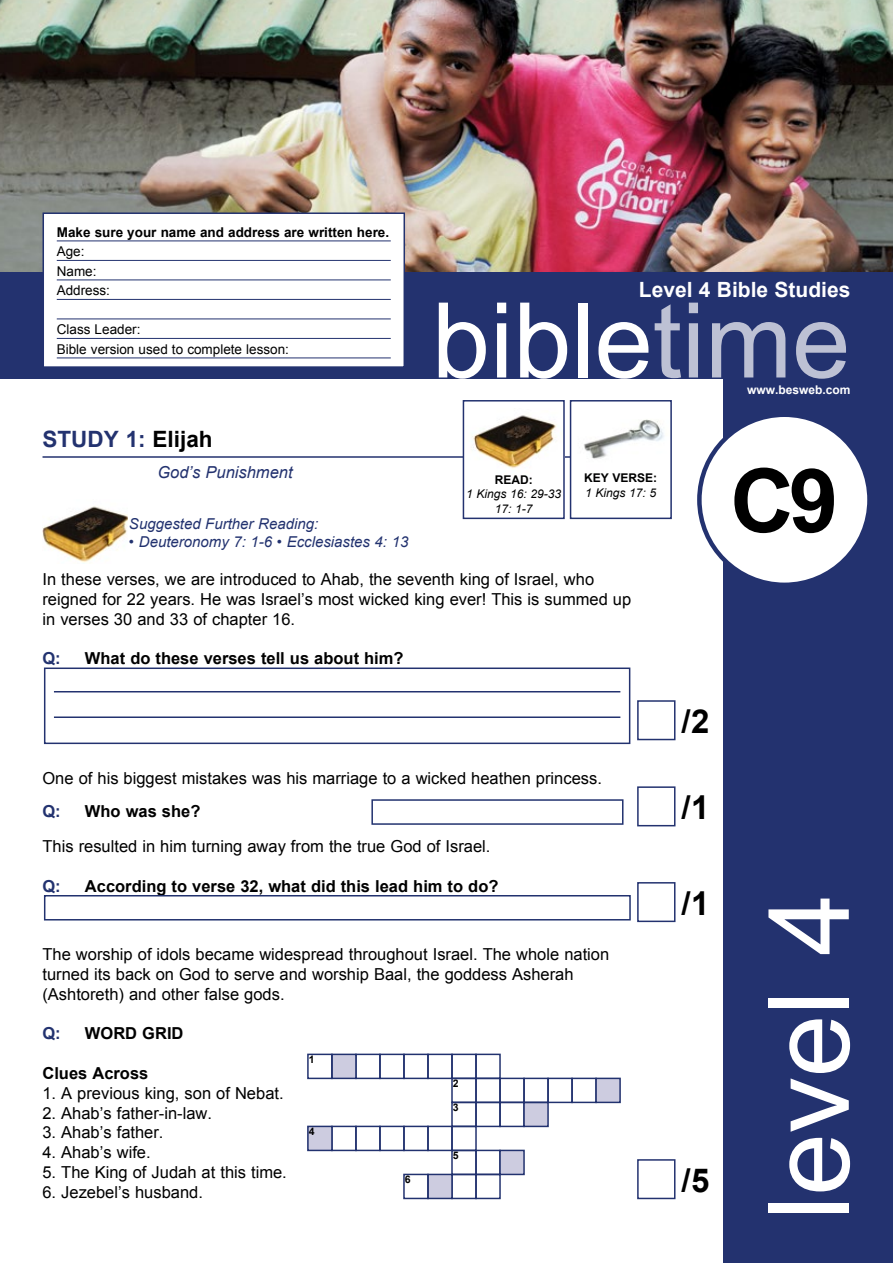
<style>
.page{position:relative;width:893px;height:1263px;background:#fff}
.page>*{position:absolute;margin:0;border:0;box-sizing:border-box;transform-origin:0 0}
.t1{font:112.2px "Arial";color:#fff}
.t2{font:104.55px "Arial";color:#fff}
.t3{font:700 88.5px "Arial";color:#000}
.t4{font:700 33px "Arial";color:#000}
.t5{font:700 22.5px "Arial";color:#23326f}
.t6{font:700 21px "Arial";color:#fff}
.t7{font:16.5px/19.8px "Arial";color:#000}
.t8{font:700 16.5px "Arial";color:#000}
.t9{font:italic 16.5px "Arial";color:#23326f}
.t10{font:700 16.5px "Arial";color:#22326f}
.t11{font:italic 15px "Arial";color:#22326f}
.t12{font:13.5px/19.5px "Arial";color:#000}
.t13{font:700 13.5px "Arial";color:#000}
.t14{font:italic 12px/14.4px "Arial";color:#000;text-align:center}
.t15{font:700 12px "Arial";color:#fff}
.t16{font:700 12px "Arial";color:#000}
.t17{font:700 10.5px "Arial";color:#000}
.s1{color:#bdc1d4}
.s2{color:#000}
</style>
<div class="page">
<img style="left:0;top:0;width:893px;height:272px">
<div style="left:0;top:272px;width:893px;height:106px;background:#23326f"></div>
<div style="left:723px;top:325px;width:170px;height:938px;background:#23326f"></div>
<div style="left:43px;top:213px;width:361px;height:154px;background:#fff"></div>
<hr style="left:57px;top:241px;width:334px;height:1px;background:#23326f">
<hr style="left:57px;top:260px;width:334px;height:1px;background:#23326f">
<hr style="left:57px;top:280px;width:334px;height:1px;background:#23326f">
<hr style="left:57px;top:299px;width:334px;height:1px;background:#23326f">
<hr style="left:57px;top:319px;width:334px;height:1px;background:#23326f">
<hr style="left:57px;top:338px;width:334px;height:1px;background:#23326f">
<hr style="left:57px;top:358px;width:334px;height:1px;background:#23326f">
<div style="left:43px;top:212px;width:362px;height:156px;border:2px solid #23326f"></div>
<div style="left:699px;top:415px;width:170px;height:170px;background:#fff;border-radius:50%"></div>
<div style="left:697px;top:412px;width:175px;height:175px;border:4px solid #23326f;border-radius:50%"></div>
<hr style="left:43px;top:456px;width:574px;height:2px;background:#23326f">
<img style="left:573px;top:419px;width:91px;height:40px">
<div style="left:570px;top:400px;width:102px;height:119px;border:2px solid #23326f"></div>
<img style="left:466px;top:415px;width:96px;height:54px">
<div style="left:463px;top:400px;width:102px;height:119px;border:2px solid #23326f"></div>
<div style="left:637px;top:700px;width:38px;height:40px;background:#fff;border:2px solid #23326f"></div>
<div style="left:637px;top:1159px;width:38px;height:40px;background:#fff;border:2px solid #23326f"></div>
<div style="left:637px;top:786px;width:38px;height:40px;background:#fff;border:2px solid #23326f"></div>
<hr style="left:54px;top:691px;width:566px;height:1px;background:#23326f">
<hr style="left:54px;top:716px;width:566px;height:2px;background:#23326f">
<div style="left:44px;top:667px;width:586px;height:77px;border:2px solid #23326f"></div>
<div style="left:371px;top:799px;width:252px;height:26px;background:#fff;border:2px solid #22326f"></div>
<div style="left:44px;top:895px;width:587px;height:25px;background:#fff;border:2px solid #22326f"></div>
<img style="left:42px;top:506px;width:85px;height:57px">
<div style="left:427px;top:1174px;width:26px;height:25px;background:#cdcce0;border:2px solid #22326f"></div>
<div style="left:403px;top:1174px;width:26px;height:25px;border:2px solid #22326f"></div>
<div style="left:475px;top:1174px;width:26px;height:25px;border:2px solid #22326f"></div>
<div style="left:451px;top:1150px;width:26px;height:25px;border:2px solid #22326f"></div>
<div style="left:475px;top:1150px;width:26px;height:25px;border:2px solid #22326f"></div>
<div style="left:499px;top:1150px;width:26px;height:25px;background:#cdcce0;border:2px solid #22326f"></div>
<div style="left:451px;top:1126px;width:26px;height:25px;border:2px solid #22326f"></div>
<div style="left:427px;top:1126px;width:26px;height:25px;border:2px solid #22326f"></div>
<div style="left:403px;top:1126px;width:26px;height:25px;border:2px solid #22326f"></div>
<div style="left:379px;top:1126px;width:26px;height:25px;border:2px solid #22326f"></div>
<div style="left:355px;top:1126px;width:26px;height:25px;border:2px solid #22326f"></div>
<div style="left:331px;top:1126px;width:26px;height:25px;border:2px solid #22326f"></div>
<div style="left:308px;top:1126px;width:24px;height:24px;background:#cdcce0"></div>
<div style="left:307px;top:1126px;width:26px;height:25px;border:2px solid #22326f"></div>
<div style="left:451px;top:1102px;width:26px;height:25px;border:2px solid #22326f"></div>
<div style="left:475px;top:1102px;width:26px;height:25px;border:2px solid #22326f"></div>
<div style="left:499px;top:1102px;width:26px;height:25px;border:2px solid #22326f"></div>
<div style="left:523px;top:1102px;width:26px;height:25px;background:#cdcce0;border:2px solid #22326f"></div>
<div style="left:451px;top:1077px;width:26px;height:26px;border:2px solid #22326f"></div>
<div style="left:475px;top:1077px;width:26px;height:26px;border:2px solid #22326f"></div>
<div style="left:499px;top:1077px;width:26px;height:26px;border:2px solid #22326f"></div>
<div style="left:523px;top:1077px;width:26px;height:26px;border:2px solid #22326f"></div>
<div style="left:547px;top:1077px;width:26px;height:26px;border:2px solid #22326f"></div>
<div style="left:571px;top:1077px;width:26px;height:26px;border:2px solid #22326f"></div>
<div style="left:595px;top:1077px;width:26px;height:26px;background:#cdcce0;border:2px solid #22326f"></div>
<div style="left:451px;top:1053px;width:26px;height:26px;border:2px solid #22326f"></div>
<div style="left:427px;top:1053px;width:26px;height:26px;border:2px solid #22326f"></div>
<div style="left:403px;top:1053px;width:26px;height:26px;border:2px solid #22326f"></div>
<div style="left:379px;top:1053px;width:26px;height:26px;border:2px solid #22326f"></div>
<div style="left:355px;top:1053px;width:26px;height:26px;border:2px solid #22326f"></div>
<div style="left:331px;top:1053px;width:26px;height:26px;background:#cdcce0;border:2px solid #22326f"></div>
<div style="left:307px;top:1053px;width:26px;height:26px;border:2px solid #22326f"></div>
<div style="left:475px;top:1053px;width:26px;height:26px;border:2px solid #22326f"></div>
<div style="left:637px;top:882px;width:38px;height:40px;background:#fff;border:2px solid #23326f"></div>
<p class="t13" style="left:57px;top:223px;width:334px">Make sure your name and address are written here.</p>
<p class="t12" style="left:57px;top:242px;width:55px">Age:<br>Name:<br>Address:</p>
<p class="t12" style="left:57px;top:320px;width:234px">Class Leader:<br>Bible version used to complete lesson:</p>
<p class="t6" style="left:639px;top:276px;width:213px">Level 4 Bible Studies</p>
<h2 class="t2" style="left:432px;top:272px;width:420px">bible<span class="s1">time</span></h2>
<p class="t15" style="left:747px;top:382px;width:105px">www.besweb.com</p>
<h3 class="t5" style="left:43px;top:424px;width:172px">STUDY 1: <span class="s2">Elijah</span></h3>
<p class="t9" style="left:157px;top:461px;width:137px">God’s Punishment</p>
<p class="t16" style="left:495px;top:472px;width:39px">READ:</p>
<p class="t14" style="left:466px;top:487px;width:97px">1 Kings 16: 29-33<br>17: 1-7</p>
<p class="t16" style="left:584px;top:470px;width:75px">KEY VERSE:</p>
<p class="t14" style="left:585px;top:485px;width:73px">1 Kings 17: 5</p>
<p class="t11" style="left:129px;top:514px;width:191px">Suggested Further Reading:</p>
<p class="t11" style="left:129px;top:532px;width:281px">• Deuteronomy 7: 1-6 • Ecclesiastes 4: 13</p>
<p class="t7" style="left:42px;top:569px;width:590px">In these verses, we are introduced to Ahab, the seventh king of Israel, who reigned for 22 years. He was Israel’s most wicked king ever! This is summed up in verses 30 and 33 of chapter 16.</p>
<p class="t10" style="left:42px;top:647px;width:20px">Q:</p>
<p class="t8" style="left:85px;top:647px;width:320px">What do these verses tell us about him?</p>
<p class="t7" style="left:42px;top:768px;width:561px">One of his biggest mistakes was his marriage to a wicked heathen princess.</p>
<p class="t10" style="left:42px;top:801px;width:20px">Q:</p>
<p class="t8" style="left:85px;top:801px;width:117px">Who was she?</p>
<p class="t7" style="left:42px;top:836px;width:450px">This resulted in him turning away from the true God of Israel.</p>
<p class="t10" style="left:42px;top:875px;width:20px">Q:</p>
<p class="t8" style="left:85px;top:875px;width:415px">According to verse 32, what did this lead him to do?</p>
<p class="t7" style="left:42px;top:944px;width:568px">The worship of idols became widespread throughout Israel. The whole nation turned its back on God to serve and worship Baal, the goddess Asherah (Ashtoreth) and other false gods.</p>
<p class="t10" style="left:42px;top:1023px;width:20px">Q:</p>
<p class="t8" style="left:85px;top:1023px;width:100px">WORD GRID</p>
<p class="t8" style="left:42px;top:1062px;width:107px">Clues Across</p>
<p class="t7" style="left:42px;top:1083px;width:243px">1. A previous king, son of Nebat.</p>
<p class="t7" style="left:42px;top:1103px;width:171px">2. Ahab’s father-in-law.</p>
<p class="t7" style="left:42px;top:1123px;width:123px">3. Ahab’s father.</p>
<p class="t7" style="left:42px;top:1142px;width:110px">4. Ahab’s wife.</p>
<p class="t7" style="left:42px;top:1162px;width:246px">5. The King of Judah at this time.</p>
<p class="t7" style="left:42px;top:1182px;width:162px">6. Jezebel’s husband.</p>
<p class="t17" style="left:309px;top:1052px;width:7px">1</p>
<p class="t17" style="left:453px;top:1076px;width:7px">2</p>
<p class="t17" style="left:453px;top:1100px;width:7px">3</p>
<p class="t17" style="left:309px;top:1124px;width:7px">4</p>
<p class="t17" style="left:453px;top:1148px;width:7px">5</p>
<p class="t17" style="left:405px;top:1172px;width:7px">6</p>
<h3 class="t4" style="left:682px;top:699px;width:29px">/2</h3>
<h3 class="t4" style="left:682px;top:785px;width:29px">/1</h3>
<h3 class="t4" style="left:682px;top:881px;width:29px">/1</h3>
<h3 class="t4" style="left:682px;top:1158px;width:29px">/5</h3>
<h3 class="t3" style="left:730px;top:443px;width:109px">C9</h3>
<h1 class="t1" style="left:736px;top:1220px;width:329px;rotate:-90deg">level 4</h1>
</div>
